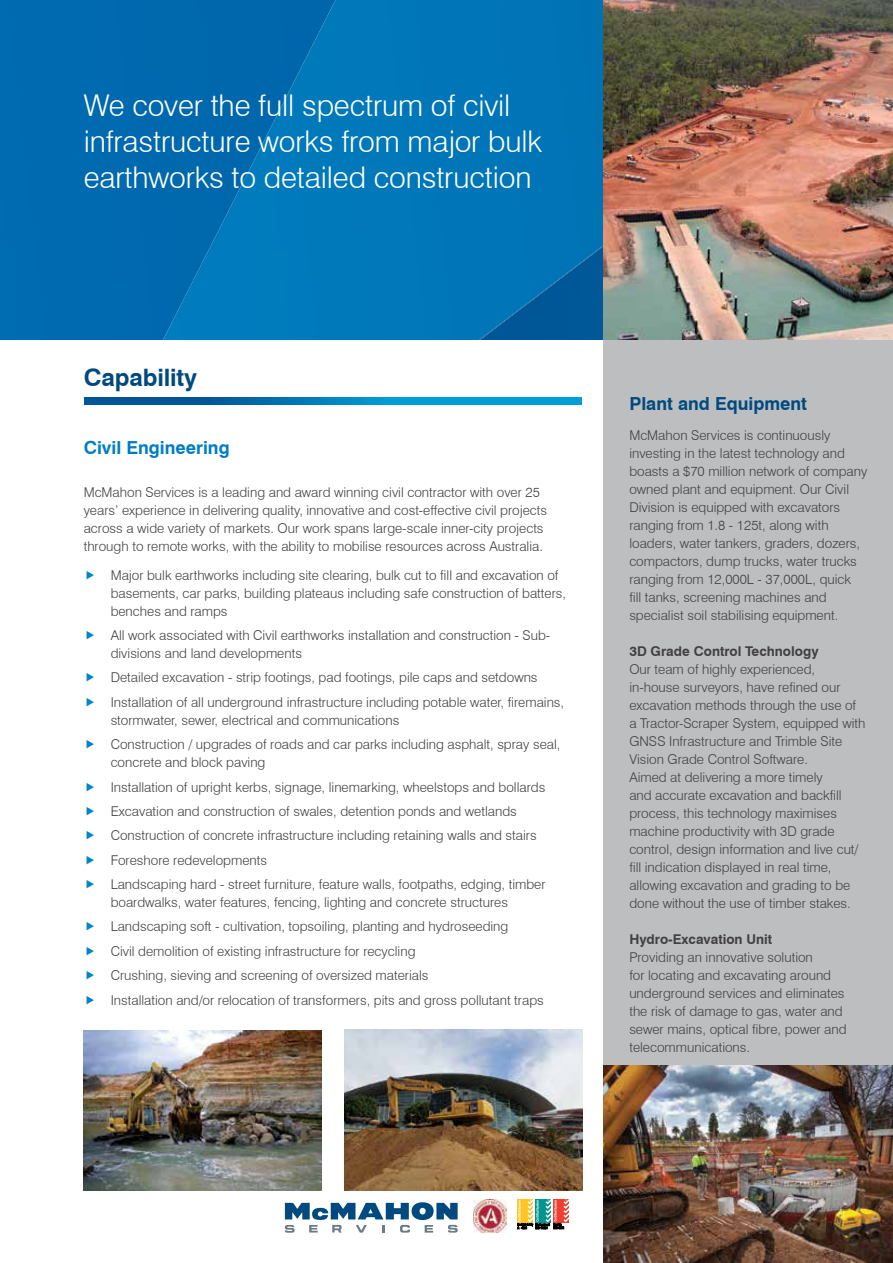
<style>
.page{position:relative;width:893px;height:1263px;background:#fff}
.page>*{position:absolute;margin:0;border:0;box-sizing:border-box;transform-origin:0 0}
.t1{font:300 30px/36px "Swiss 721 BT";letter-spacing:-.005em;color:#fff}
.t2{font:700 24px "Swiss 721 BT";letter-spacing:-.005em;color:#004a80}
.t3{font:700 18px "Swiss 721 BT";color:#004a80}
.t4{font:700 18px "Swiss 721 BT";color:#007dc5}
.t5{font:300 13.5px/18px "Swiss 721 BT";color:#414042}
.t6{font:700 13.5px "Swiss 721 BT";color:#414042}
</style>
<div class="page">
<div style="left:0;top:0;width:342px;height:26px;background:#0068ad"></div>
<img style="left:0;top:26px;width:604px;height:314px">
<img style="left:604px;top:0;width:289px;height:340px">
<div style="left:604px;top:340px;width:289px;height:923px;background:#bcbec0"></div>
<svg style="left:84px;top:397px;width:497px;height:8px;background:#007eba"></svg>
<img style="left:473px;top:1199px;width:34px;height:34px">
<svg style="left:517px;top:1199px;width:52px;height:30px"></svg>
<svg style="left:285px;top:1202px;width:173px;height:31px"></svg>
<img style="left:604px;top:1065px;width:289px;height:198px">
<img style="left:344px;top:1029px;width:239px;height:162px">
<img style="left:84px;top:1031px;width:237px;height:159px">
<h1 class="t1" style="left:84px;top:87px;width:460px">We cover the full spectrum of civil infrastructure works from major bulk earthworks to detailed construction</h1>
<h2 class="t2" style="left:84px;top:363px;width:115px">Capability</h2>
<h3 class="t4" style="left:84px;top:437px;width:147px">Civil Engineering</h3>
<p class="t5" style="left:84px;top:483px;width:465px">McMahon Services is a leading and award winning civil contractor with over 25 years’ experience in delivering quality, innovative and cost-effective civil projects across a wide variety of markets. Our work spans large-scale inner-city projects through to remote works, with the ability to mobilise resources across Australia.</p>
<p class="t5" style="left:111px;top:566px;width:457px">Major bulk earthworks including site clearing, bulk cut to fill and excavation of basements, car parks, building plateaus including safe construction of batters, benches and ramps</p>
<p class="t5" style="left:111px;top:626px;width:441px">All work associated with Civil earthworks installation and construction - Sub&shy;divisions and land developments</p>
<p class="t5" style="left:111px;top:665px;width:455px;line-height:24.5px">Detailed excavation - strip footings, pad footings, pile caps and setdowns<br>Installation of all underground infrastructure including potable water, firemains,</p>
<p class="t5" style="left:111px;top:708px;width:451px;line-height:24.5px">stormwater, sewer, electrical and communications<br>Construction / upgrades of roads and car parks including asphalt, spray seal,</p>
<p class="t5" style="left:111px;top:750px;width:436px;line-height:24.5px">concrete and block paving<br>Installation of upright kerbs, signage, linemarking, wheelstops and bollards Excavation and construction of swales, detention ponds and wetlands Construction of concrete infrastructure including retaining walls and stairs Foreshore redevelopments<br>Landscaping hard - street furniture, feature walls, footpaths, edging, timber</p>
<p class="t5" style="left:111px;top:890px;width:435px;line-height:24.5px">boardwalks, water features, fencing, lighting and concrete structures Landscaping soft - cultivation, topsoiling, planting and hydroseeding<br>Civil demolition of existing infrastructure for recycling<br>Crushing, sieving and screening of oversized materials<br>Installation and/or relocation of transformers, pits and gross pollutant traps</p>
<h3 class="t3" style="left:629px;top:393px;width:179px">Plant and Equipment</h3>
<p class="t5" style="left:629px;top:426px;width:240px">McMahon Services is continuously investing in the latest technology and boasts a $70 million network of company owned plant and equipment. Our Civil Division is equipped with excavators ranging from 1.8 - 125t, along with loaders, water tankers, graders, dozers, compactors, dump trucks, water trucks ranging from 12,000L - 37,000L, quick<br>fill tanks, screening machines and specialist soil stabilising equipment.</p>
<p class="t6" style="left:629px;top:643px;width:191px">3D Grade Control Technology</p>
<p class="t5" style="left:629px;top:660px;width:238px">Our team of highly experienced, in-house surveyors, have refined our excavation methods through the use of a Tractor-Scraper System, equipped with GNSS Infrastructure and Trimble Site Vision Grade Control Software.<br>Aimed at delivering a more timely<br>and accurate excavation and backfill process, this technology maximises machine productivity with 3D grade control, design information and live cut/ fill indication displayed in real time, allowing excavation and grading to be done without the use of timber stakes.</p>
<p class="t6" style="left:629px;top:931px;width:144px">Hydro-Excavation Unit</p>
<p class="t5" style="left:629px;top:948px;width:219px">Providing an innovative solution<br>for locating and excavating around underground services and eliminates the risk of damage to gas, water and sewer mains, optical fibre, power and telecommunications.</p>
</div>
